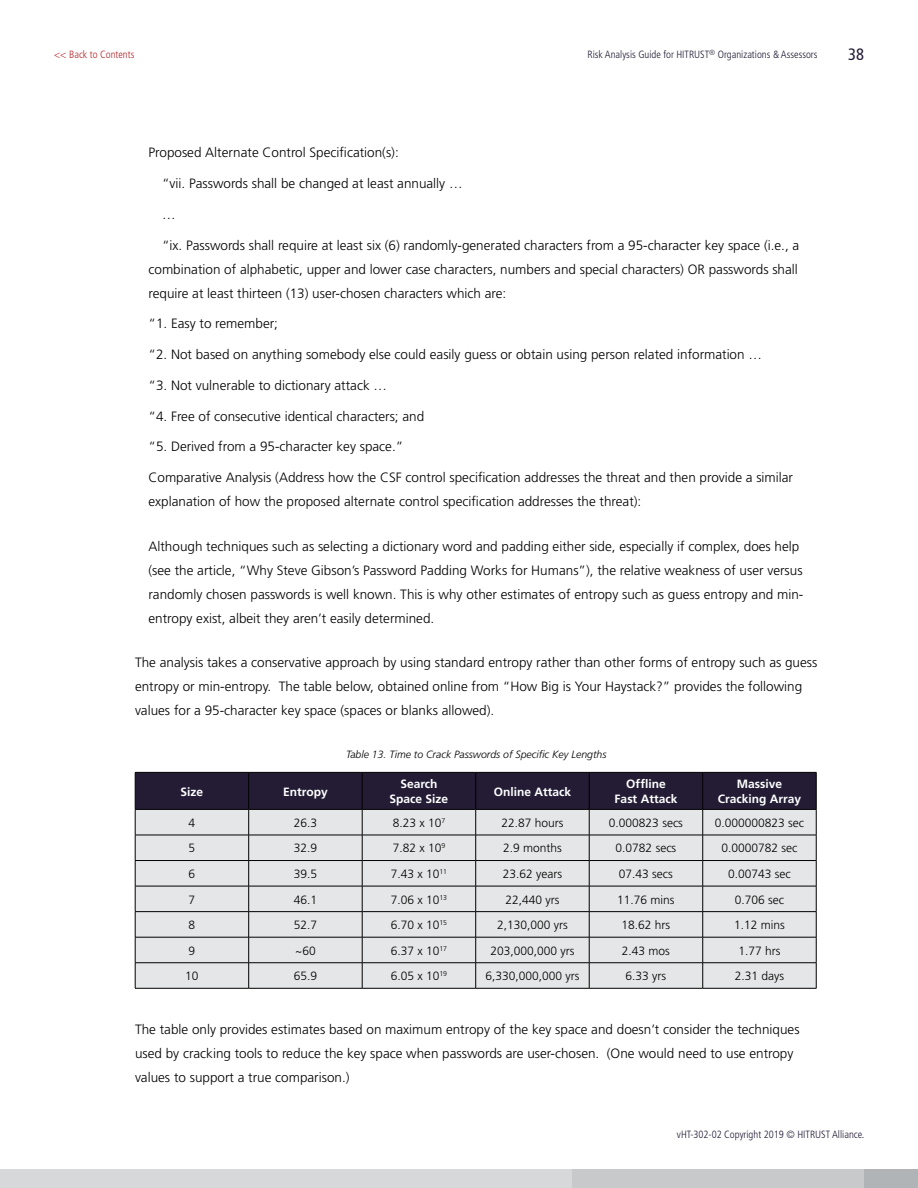
<style>
.page{position:relative;width:918px;height:1188px;background:#fff}
.page>*{position:absolute;margin:0;border:0;box-sizing:border-box;transform-origin:0 0}
.t1{font:condensed 16.5px "Frutiger";color:#231c34}
.t2{font:300 13.5px/24px "Frutiger";color:#000}
.t3{font:300 12px "Frutiger";color:#000}
.t4{font:700 12px/14.4px "Frutiger";color:#fff;text-align:center}
.t5{font:300 condensed 10.5px "Frutiger";color:#231c34}
.t6{font:italic 300 10.5px "Frutiger";color:#000}
.t7{font:300 condensed 10.5px "Frutiger";color:#b3282d}
</style>
<div class="page">
<div style="left:0;top:1169px;width:573px;height:19px;background:#d6d8d9"></div>
<div style="left:573px;top:1169px;width:291px;height:19px;background:#c8c9cb"></div>
<div style="left:864px;top:1169px;width:54px;height:19px;background:#b1b4b6"></div>
<svg style="left:135px;top:772px;width:682px;height:216px;background:#bab9be"></svg>
<hr style="left:135px;top:988px;width:114px;height:1px;background:#000">
<hr style="left:249px;top:988px;width:113px;height:1px;background:#000">
<hr style="left:362px;top:988px;width:114px;height:1px;background:#000">
<hr style="left:476px;top:988px;width:113px;height:1px;background:#000">
<hr style="left:589px;top:988px;width:114px;height:1px;background:#000">
<hr style="left:703px;top:988px;width:113px;height:1px;background:#000">
<p class="t7" style="left:54px;top:48px;width:82px">&lt;&lt; Back to Contents</p>
<p class="t5" style="left:587px;top:48px;width:232px">Risk Analysis Guide for HITRUST<sup>®</sup> Organizations &amp; Assessors</p>
<p class="t1" style="left:848px;top:45px;width:17px">38</p>
<p class="t2" style="left:148px;top:141px;width:252px">Proposed Alternate Control Specification(s):</p>
<p class="t2" style="left:162px;top:172px;width:302px">“vii. Passwords shall be changed at least annually …</p>
<p class="t2" style="left:162px;top:202px;width:15px">…</p>
<p class="t2" style="left:148px;top:233px;width:652px;text-align:justify;text-indent:14px">“ix. Passwords shall require at least six (6) randomly-generated characters from a 95-character key space (i.e., a combination of alphabetic, upper and lower case characters, numbers and special characters) OR passwords shall require at least thirteen (13) user-chosen characters which are:</p>
<p class="t2" style="left:148px;top:312px;width:131px">“1. Easy to remember;</p>
<p class="t2" style="left:148px;top:343px;width:615px">“2. Not based on anything somebody else could easily guess or obtain using person related information …</p>
<p class="t2" style="left:148px;top:373px;width:240px">“3. Not vulnerable to dictionary attack …</p>
<p class="t2" style="left:148px;top:404px;width:277px">“4. Free of consecutive identical characters; and</p>
<p class="t2" style="left:148px;top:435px;width:256px">“5. Derived from a 95-character key space.”</p>
<p class="t2" style="left:148px;top:466px;width:646px">Comparative Analysis (Address how the CSF control specification addresses the threat and then provide a similar explanation of how the proposed alternate control specification addresses the threat):</p>
<p class="t2" style="left:148px;top:534px;width:656px">Although techniques such as selecting a dictionary word and padding either side, especially if complex, does help (see the article, “Why Steve Gibson’s Password Padding Works for Humans”), the relative weakness of user versus randomly chosen passwords is well known. This is why other estimates of entropy such as guess entropy and min&shy;entropy exist, albeit they aren’t easily determined.</p>
<p class="t2" style="left:135px;top:650px;width:684px">The analysis takes a conservative approach by using standard entropy rather than other forms of entropy such as guess entropy or min-entropy. The table below, obtained online from “How Big is Your Haystack?” provides the following values for a 95-character key space (spaces or blanks allowed).</p>
<p class="t6" style="left:346px;top:749px;width:262px">Table 13. Time to Crack Passwords of Specific Key Lengths</p>
<p class="t4" style="left:181px;top:784px;width:24px">Size</p>
<p class="t4" style="left:283px;top:784px;width:46px">Entropy</p>
<p class="t4" style="left:390px;top:777px;width:60px">Search<br>Space Size</p>
<p class="t4" style="left:494px;top:784px;width:79px">Online Attack</p>
<p class="t4" style="left:615px;top:777px;width:64px">Offline<br>Fast Attack</p>
<p class="t4" style="left:718px;top:777px;width:85px">Massive<br>Cracking Array</p>
<p class="t3" style="left:189px;top:816px;width:8px">4</p>
<p class="t3" style="left:294px;top:816px;width:25px">26.3</p>
<p class="t3" style="left:393px;top:816px;width:54px">8.23 x 10<sup>7</sup></p>
<p class="t3" style="left:501px;top:816px;width:64px">22.87 hours</p>
<p class="t3" style="left:609px;top:816px;width:76px">0.000823 secs</p>
<p class="t3" style="left:715px;top:816px;width:91px">0.000000823 sec</p>
<p class="t3" style="left:189px;top:842px;width:8px">5</p>
<p class="t3" style="left:294px;top:842px;width:25px">32.9</p>
<p class="t3" style="left:393px;top:842px;width:54px">7.82 x 10<sup>9</sup></p>
<p class="t3" style="left:503px;top:842px;width:60px">2.9 months</p>
<p class="t3" style="left:616px;top:842px;width:62px">0.0782 secs</p>
<p class="t3" style="left:721px;top:842px;width:78px">0.0000782 sec</p>
<p class="t3" style="left:189px;top:867px;width:8px">6</p>
<p class="t3" style="left:294px;top:867px;width:25px">39.5</p>
<p class="t3" style="left:391px;top:867px;width:58px">7.43 x 10<sup>11</sup></p>
<p class="t3" style="left:503px;top:867px;width:61px">23.62 years</p>
<p class="t3" style="left:619px;top:867px;width:56px">07.43 secs</p>
<p class="t3" style="left:728px;top:867px;width:64px">0.00743 sec</p>
<p class="t3" style="left:189px;top:893px;width:8px">7</p>
<p class="t3" style="left:294px;top:893px;width:25px">46.1</p>
<p class="t3" style="left:391px;top:893px;width:58px">7.06 x 10<sup>13</sup></p>
<p class="t3" style="left:505px;top:893px;width:56px">22,440 yrs</p>
<p class="t3" style="left:617px;top:893px;width:59px">11.76 mins</p>
<p class="t3" style="left:735px;top:893px;width:51px">0.706 sec</p>
<p class="t3" style="left:189px;top:918px;width:8px">8</p>
<p class="t3" style="left:294px;top:918px;width:25px">52.7</p>
<p class="t3" style="left:391px;top:918px;width:58px">6.70 x 10<sup>15</sup></p>
<p class="t3" style="left:497px;top:918px;width:72px">2,130,000 yrs</p>
<p class="t3" style="left:622px;top:918px;width:50px">18.62 hrs</p>
<p class="t3" style="left:734px;top:918px;width:52px">1.12 mins</p>
<p class="t3" style="left:189px;top:944px;width:8px">9</p>
<p class="t3" style="left:295px;top:944px;width:22px">~60</p>
<p class="t3" style="left:391px;top:944px;width:58px">6.37 x 10<sup>17</sup></p>
<p class="t3" style="left:490px;top:944px;width:86px">203,000,000 yrs</p>
<p class="t3" style="left:622px;top:944px;width:50px">2.43 mos</p>
<p class="t3" style="left:738px;top:944px;width:44px">1.77 hrs</p>
<p class="t3" style="left:185px;top:969px;width:15px">10</p>
<p class="t3" style="left:294px;top:969px;width:25px">65.9</p>
<p class="t3" style="left:391px;top:969px;width:58px">6.05 x 10<sup>19</sup></p>
<p class="t3" style="left:485px;top:969px;width:96px">6,330,000,000 yrs</p>
<p class="t3" style="left:626px;top:969px;width:42px">6.33 yrs</p>
<p class="t3" style="left:735px;top:969px;width:51px">2.31 days</p>
<p class="t2" style="left:135px;top:1018px;width:666px">The table only provides estimates based on maximum entropy of the key space and doesn’t consider the techniques used by cracking tools to reduce the key space when passwords are user-chosen. (One would need to use entropy values to support a true comparison.)</p>
<p class="t5" style="left:677px;top:1128px;width:189px">vHT-302-02 Copyright 2019 © HITRUST Alliance.</p>
</div>
